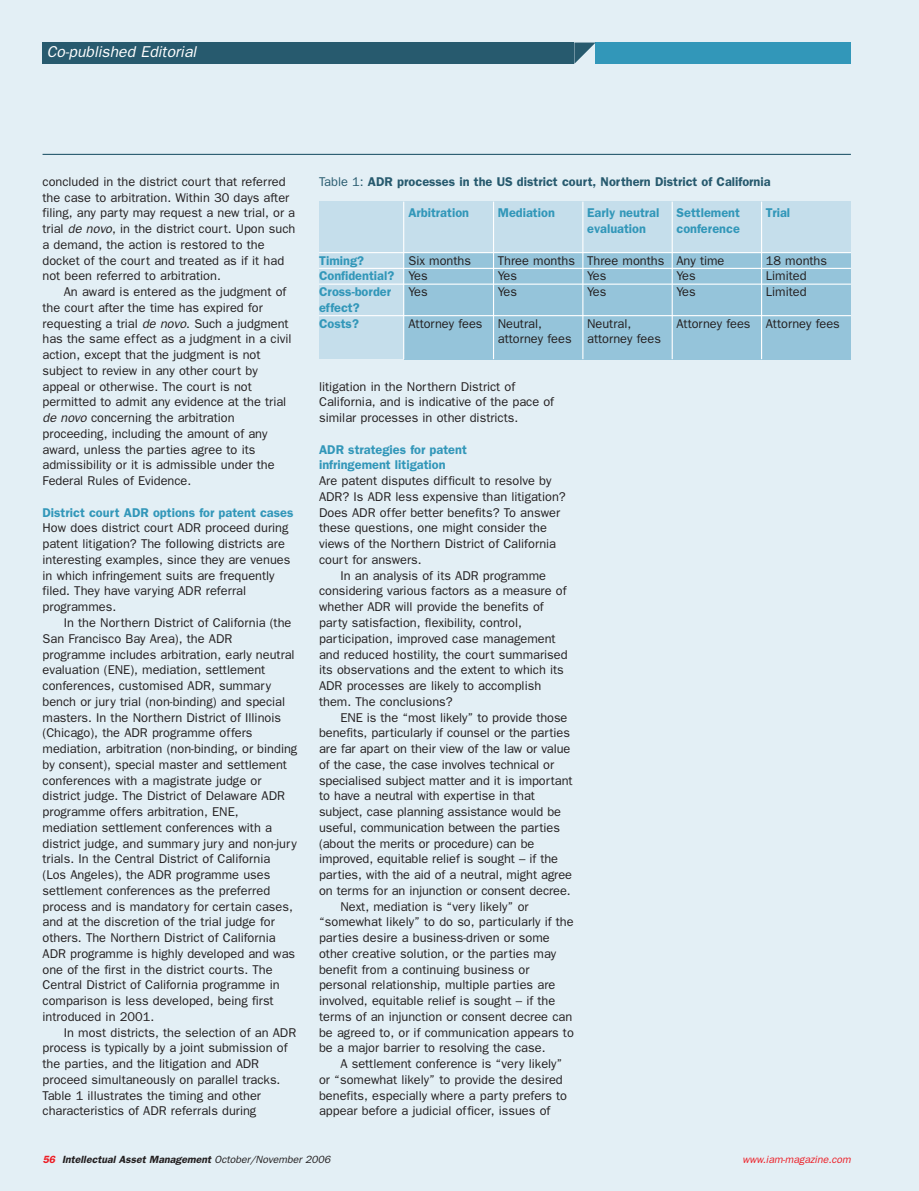
<style>
.page{position:relative;width:919px;height:1191px;background:#fff}
.page>*{position:absolute;margin:0;border:0;box-sizing:border-box;transform-origin:0 0}
.t1{font:italic 15.75px "Franklin Gothic";color:#fff}
.t2{font:12.75px/15.8px "Franklin Gothic";color:#231f20}
.t3{font:600 12.75px/15.8px "Franklin Gothic";color:#3297b9}
.t4{font:600 12.75px "Franklin Gothic";color:#275a6e}
.t5{font:italic 600 10.5px "Franklin Gothic";color:#231f20}
.t6{font:italic 10.5px "Franklin Gothic";color:#ed1c24}
.s1{font-style:italic}
.s2{font-weight:400}
.s3{font-weight:400;color:#231f20}
.s4{color:#ed1c24}
</style>
<div class="page">
<div style="left:0;top:0;width:918px;height:1191px;background:#e3eff5"></div>
<div style="left:43px;top:43px;width:531px;height:21px;background:#275a6e"></div>
<hr style="left:43px;top:154px;width:807px;height:1px;background:#275a6e">
<div style="left:595px;top:43px;width:255px;height:21px;background:#3297b9"></div>
<svg style="left:574px;top:43px;width:21px;height:21px"></svg>
<div style="left:319px;top:202px;width:531px;height:157px;background:#c5deeb"></div>
<div style="left:404px;top:253px;width:446px;height:106px;background:#95c4da"></div>
<hr style="left:319px;top:252px;width:531px;height:1px;background:#fff">
<hr style="left:319px;top:268px;width:531px;height:1px;background:#fff">
<hr style="left:319px;top:283px;width:531px;height:2px;background:#fff">
<hr style="left:319px;top:315px;width:531px;height:1px;background:#fff">
<hr style="left:403px;top:202px;width:1px;height:157px;background:#fff">
<hr style="left:493px;top:202px;width:1px;height:157px;background:#fff">
<hr style="left:582px;top:202px;width:1px;height:157px;background:#fff">
<hr style="left:671px;top:202px;width:1px;height:157px;background:#fff">
<hr style="left:761px;top:202px;width:1px;height:157px;background:#fff">
<p class="t1" style="left:47px;top:46px;width:154px">Co-published Editorial</p>
<p class="t2" style="left:43px;top:175px;width:254px">concluded in the district court that referred the case to arbitration. Within 30 days after filing, any party may request a new trial, or a trial <span class="s1">de novo</span>, in the district court. Upon such a demand, the action is restored to the docket of the court and treated as if it had not been referred to arbitration.</p>
<p class="t2" style="left:43px;top:285px;width:250px;text-indent:21px">An award is entered as the judgment of the court after the time has expired for requesting a trial <span class="s1">de novo</span>. Such a judgment has the same effect as a judgment in a civil action, except that the judgment is not subject to review in any other court by appeal or otherwise. The court is not permitted to admit any evidence at the trial <span class="s1">de novo</span> concerning the arbitration proceeding, including the amount of any award, unless the parties agree to its admissibility or it is admissible under the Federal Rules of Evidence.</p>
<p class="t3" style="left:43px;top:505px;width:252px">District court ADR options for patent cases</p>
<p class="t2" style="left:43px;top:521px;width:249px">How does district court ADR proceed during patent litigation? The following districts are interesting examples, since they are venues in which infringement suits are frequently filed. They have varying ADR referral programmes.</p>
<p class="t2" style="left:43px;top:616px;width:256px;text-indent:21px">In the Northern District of California (the San Francisco Bay Area), the ADR programme includes arbitration, early neutral evaluation (ENE), mediation, settlement conferences, customised ADR, summary bench or jury trial (non-binding) and special masters. In the Northern District of Illinois (Chicago), the ADR programme offers mediation, arbitration (non-binding, or binding by consent), special master and settlement conferences with a magistrate judge or district judge. The District of Delaware ADR programme offers arbitration, ENE,<br>mediation settlement conferences with a district judge, and summary jury and non-jury trials. In the Central District of California<br>(Los Angeles), the ADR programme uses settlement conferences as the preferred process and is mandatory for certain cases, and at the discretion of the trial judge for others. The Northern District of California ADR programme is highly developed and was one of the first in the district courts. The Central District of California programme in comparison is less developed, being first introduced in 2001.</p>
<p class="t2" style="left:43px;top:1025px;width:255px;text-indent:21px">In most districts, the selection of an ADR process is typically by a joint submission of the parties, and the litigation and ADR proceed simultaneously on parallel tracks.<br>Table 1 illustrates the timing and other characteristics of ADR referrals during</p>
<p class="t4" style="left:319px;top:177px;width:453px"><span class="s2">Table 1:</span> ADR processes in the US district court, Northern District of California</p>
<p class="t3" style="left:408px;top:206px;width:62px">Arbitration</p>
<p class="t3" style="left:497px;top:206px;width:59px">Mediation</p>
<p class="t3" style="left:587px;top:206px;width:74px">Early neutral</p>
<p class="t3" style="left:676px;top:206px;width:65px">Settlement</p>
<p class="t3" style="left:765px;top:206px;width:26px">Trial</p>
<p class="t3" style="left:587px;top:222px;width:60px">evaluation</p>
<p class="t3" style="left:676px;top:222px;width:65px">conference</p>
<p class="t3" style="left:319px;top:253px;width:46px">Timing?</p>
<p class="t2" style="left:408px;top:253px;width:64px">Six months</p>
<p class="t2" style="left:497px;top:253px;width:228px">Three months Three months Any time</p>
<p class="t2" style="left:765px;top:253px;width:63px">18 months</p>
<p class="t3" style="left:319px;top:269px;width:110px">Confidential? <span class="s3">Yes</span></p>
<p class="t2" style="left:497px;top:269px;width:21px">Yes</p>
<p class="t2" style="left:587px;top:269px;width:21px">Yes</p>
<p class="t2" style="left:676px;top:269px;width:21px">Yes</p>
<p class="t2" style="left:765px;top:269px;width:42px">Limited</p>
<p class="t3" style="left:319px;top:285px;width:74px">Cross-border</p>
<p class="t2" style="left:408px;top:285px;width:21px">Yes</p>
<p class="t2" style="left:497px;top:285px;width:21px">Yes</p>
<p class="t2" style="left:587px;top:285px;width:21px">Yes</p>
<p class="t2" style="left:676px;top:285px;width:21px">Yes</p>
<p class="t2" style="left:765px;top:285px;width:42px">Limited</p>
<p class="t3" style="left:319px;top:301px;width:42px">effect?<br>Costs?</p>
<p class="t2" style="left:408px;top:316px;width:135px">Attorney fees Neutral,</p>
<p class="t2" style="left:587px;top:316px;width:46px">Neutral,</p>
<p class="t2" style="left:676px;top:316px;width:165px">Attorney fees Attorney fees</p>
<p class="t2" style="left:497px;top:332px;width:165px">attorney fees attorney fees</p>
<p class="t2" style="left:319px;top:379px;width:236px">litigation in the Northern District of<br>California, and is indicative of the pace of similar processes in other districts.</p>
<p class="t3" style="left:319px;top:442px;width:149px">ADR strategies for patent infringement litigation</p>
<p class="t2" style="left:319px;top:474px;width:234px">Are patent disputes difficult to resolve by</p>
<p class="t2" style="left:319px;top:490px;width:248px">ADR? Is ADR less expensive than litigation?</p>
<p class="t2" style="left:319px;top:505px;width:242px">Does ADR offer better benefits? To answer</p>
<p class="t2" style="left:319px;top:521px;width:229px">these questions, one might consider the</p>
<p class="t2" style="left:319px;top:537px;width:238px">views of the Northern District of California</p>
<p class="t2" style="left:319px;top:553px;width:104px">court for answers.</p>
<p class="t2" style="left:340px;top:568px;width:207px">In an analysis of its ADR programme</p>
<p class="t2" style="left:319px;top:584px;width:249px">considering various factors as a measure of</p>
<p class="t2" style="left:319px;top:600px;width:226px">whether ADR will provide the benefits of</p>
<p class="t2" style="left:319px;top:616px;width:204px">party satisfaction, flexibility, control,</p>
<p class="t2" style="left:319px;top:631px;width:238px">participation, improved case management</p>
<p class="t2" style="left:319px;top:647px;width:250px">and reduced hostility, the court summarised</p>
<p class="t2" style="left:319px;top:663px;width:246px">its observations and the extent to which its</p>
<p class="t2" style="left:319px;top:679px;width:224px">ADR processes are likely to accomplish</p>
<p class="t2" style="left:319px;top:694px;width:135px">them. The conclusions?</p>
<p class="t2" style="left:340px;top:710px;width:228px">ENE is the “most likely” to provide those</p>
<p class="t2" style="left:319px;top:726px;width:252px">benefits, particularly if counsel or the parties</p>
<p class="t2" style="left:319px;top:742px;width:253px">are far apart on their view of the law or value</p>
<p class="t2" style="left:319px;top:757px;width:236px">of the case, the case involves technical or</p>
<p class="t2" style="left:319px;top:773px;width:255px">specialised subject matter and it is important</p>
<p class="t2" style="left:319px;top:789px;width:217px">to have a neutral with expertise in that</p>
<p class="t2" style="left:319px;top:805px;width:243px">subject, case planning assistance would be</p>
<p class="t2" style="left:319px;top:820px;width:242px">useful, communication between the parties</p>
<p class="t2" style="left:319px;top:836px;width:217px">(about the merits or procedure) can be</p>
<p class="t2" style="left:319px;top:852px;width:240px">improved, equitable relief is sought – if the</p>
<p class="t2" style="left:319px;top:868px;width:254px">parties, with the aid of a neutral, might agree</p>
<p class="t2" style="left:319px;top:883px;width:253px">on terms for an injunction or consent decree.</p>
<p class="t2" style="left:340px;top:899px;width:190px">Next, mediation is “very likely” or</p>
<p class="t2" style="left:319px;top:915px;width:256px">“somewhat likely” to do so, particularly if the</p>
<p class="t2" style="left:319px;top:931px;width:232px">parties desire a business-driven or some</p>
<p class="t2" style="left:319px;top:946px;width:239px">other creative solution, or the parties may</p>
<p class="t2" style="left:319px;top:962px;width:212px">benefit from a continuing business or</p>
<p class="t2" style="left:319px;top:978px;width:238px">personal relationship, multiple parties are</p>
<p class="t2" style="left:319px;top:994px;width:238px">involved, equitable relief is sought – if the</p>
<p class="t2" style="left:319px;top:1009px;width:255px">terms of an injunction or consent decree can</p>
<p class="t2" style="left:319px;top:1025px;width:256px">be agreed to, or if communication appears to</p>
<p class="t2" style="left:319px;top:1041px;width:228px">be a major barrier to resolving the case.</p>
<p class="t2" style="left:340px;top:1057px;width:223px">A settlement conference is “very likely”</p>
<p class="t2" style="left:319px;top:1072px;width:245px">or “somewhat likely” to provide the desired</p>
<p class="t2" style="left:319px;top:1088px;width:249px">benefits, especially where a party prefers to</p>
<p class="t2" style="left:319px;top:1104px;width:233px">appear before a judicial officer, issues of</p>
<p class="t5" style="left:43px;top:1155px;width:291px"><span class="s4">56</span> Intellectual Asset Management <span class="s2">October/November 2006</span></p>
<p class="t6" style="left:742px;top:1155px;width:112px">www.iam-magazine.com</p>
</div>
